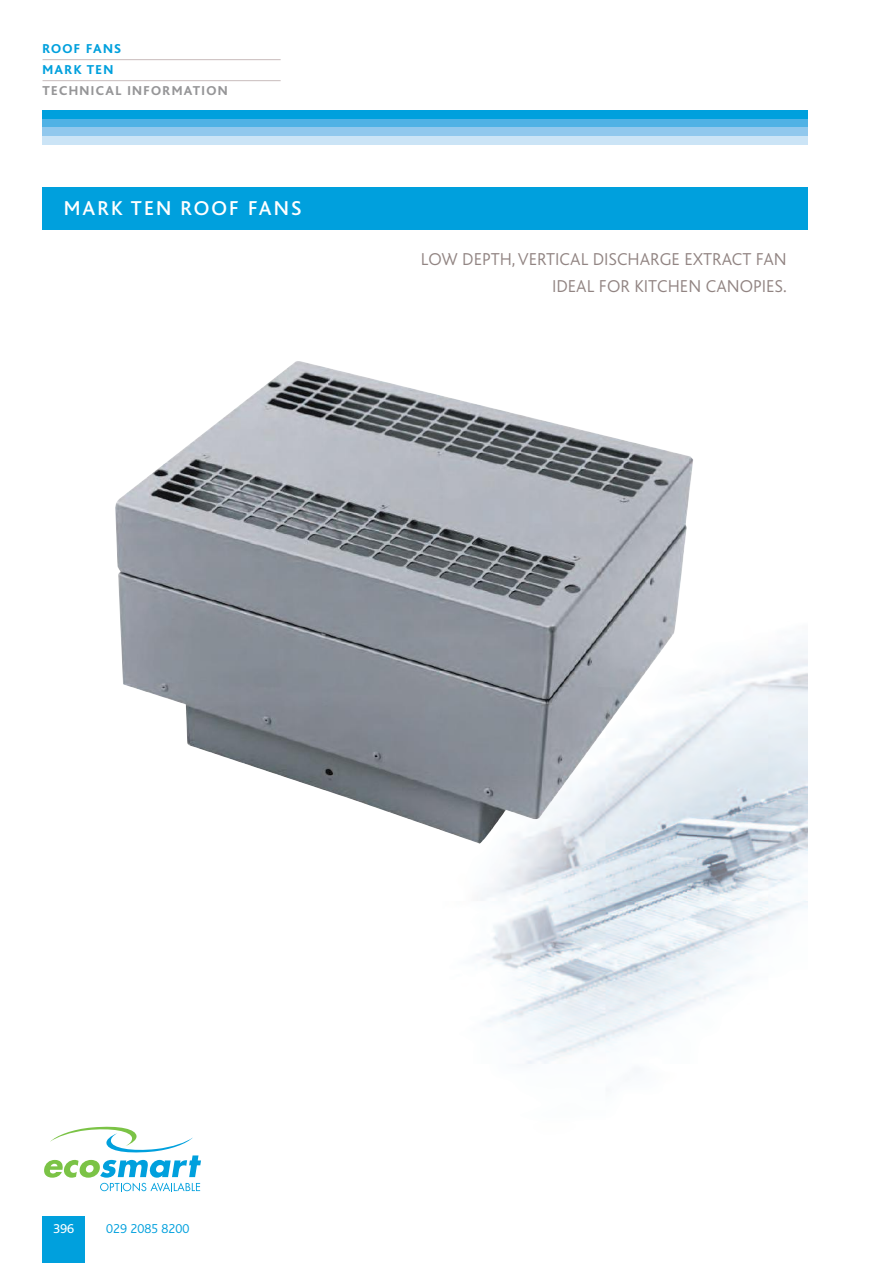
<style>
.page{position:relative;width:893px;height:1263px;background:#fff}
.page>*{position:absolute;margin:0;border:0;box-sizing:border-box;transform-origin:0 0}
.t1{font:500 21px "Bliss";letter-spacing:.1em;color:#fff}
.t2{font:300 18px/27px "Bliss";color:#918482;text-align:right}
.t3{font:800 13.5px "Bliss";letter-spacing:.1em;color:#969698}
.t4{font:800 13.5px/21px "Bliss";letter-spacing:.1em;color:#00a0dd}
.t5{font:300 13.5px "Bliss";color:#00a0dd}
.t6{font:13.5px "Bliss";color:#fff}
</style>
<div class="page">
<div style="left:43px;top:1216px;width:42px;height:47px;background:#00a0dd"></div>
<div style="left:43px;top:111px;width:765px;height:8px;background:#00a0dd"></div>
<div style="left:43px;top:119px;width:765px;height:9px;background:#50b2e5"></div>
<div style="left:43px;top:128px;width:765px;height:8px;background:#91c8ed"></div>
<div style="left:43px;top:136px;width:765px;height:9px;background:#cbe4f6"></div>
<hr style="left:43px;top:59px;width:238px;height:1px;background:#c9bcbc">
<hr style="left:43px;top:80px;width:238px;height:1px;background:#c9bcbc">
<img style="left:476px;top:644px;width:332px;height:428px">
<div style="left:43px;top:187px;width:765px;height:43px;background:#00a0dd"></div>
<svg style="left:44px;top:1127px;width:157px;height:64px"></svg>
<img style="left:115px;top:361px;width:578px;height:483px">
<p class="t4" style="left:43px;top:40px;width:80px">ROOF FANS<br>MARK TEN</p>
<p class="t3" style="left:43px;top:86px;width:187px">TECHNICAL INFORMATION</p>
<p class="t1" style="left:64px;top:201px;width:239px">MARK TEN ROOF FANS</p>
<p class="t2" style="left:421px;top:247px;width:367px">LOW DEPTH, VERTICAL DISCHARGE EXTRACT FAN<br>IDEAL FOR KITCHEN CANOPIES.</p>
<p class="t6" style="left:53px;top:1224px;width:23px">396</p>
<p class="t5" style="left:106px;top:1224px;width:85px">029 2085 8200</p>
</div>
